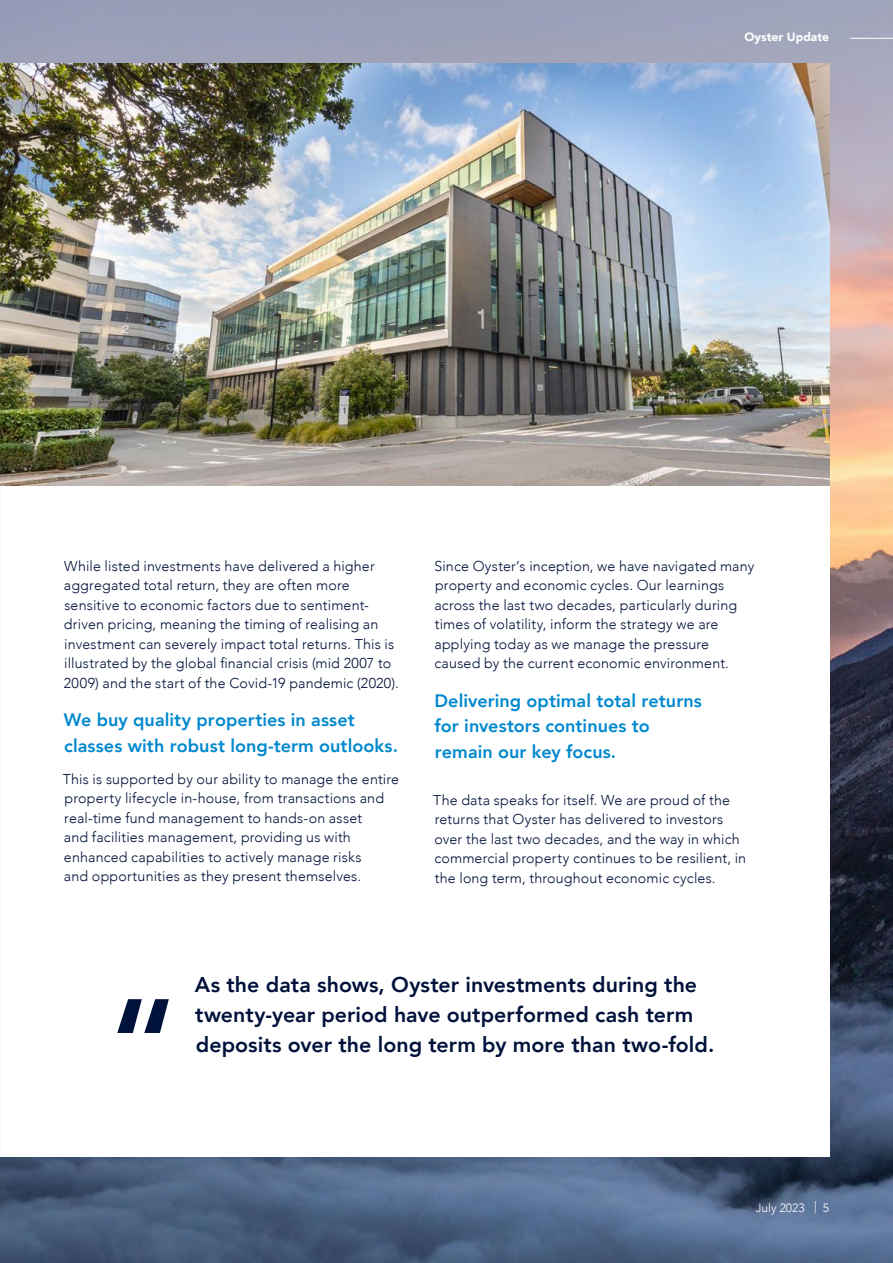
<style>
.page{position:relative;width:893px;height:1263px;background:#fff}
.page>*{position:absolute;margin:0;border:0;box-sizing:border-box;transform-origin:0 0}
.t1{font:800 128.1px "Avenir";color:#00113a}
.t2{font:800 21.3px/30.3px "Avenir";letter-spacing:.005em;color:#00113a}
.t3{font:800 18px/25.5px "Avenir";letter-spacing:.005em;color:#0088ce}
.t4{font:300 14.25px/19.5px "Avenir";letter-spacing:.01em;color:#00113a}
.t5{font:900 12px "Avenir";color:#fff}
.t6{font:300 12px "Avenir";color:#fff}
</style>
<div class="page">
<img style="left:0;top:0;width:893px;height:1263px">
<div style="left:0;top:64px;width:829px;height:1093px;background:#fff"></div>
<img style="left:0;top:64px;width:829px;height:422px">
<hr style="left:850px;top:38px;width:43px;height:1px;background:#fff">
<p class="t5" style="left:744px;top:27px;width:86px">Oyster Update</p>
<p class="t4" style="left:64px;top:556px;width:336px">While listed investments have delivered a higher aggregated total return, they are often more sensitive to economic factors due to sentiment&shy;driven pricing, meaning the timing of realising an investment can severely impact total returns. This is illustrated by the global financial crisis (mid 2007 to 2009) and the start of the Covid-19 pandemic (2020).</p>
<p class="t3" style="left:64px;top:707px;width:336px">We buy quality properties in asset classes with robust long-term outlooks.</p>
<p class="t4" style="left:63px;top:769px;width:338px">This is supported by our ability to manage the entire property lifecycle in-house, from transactions and real-time fund management to hands-on asset<br>and facilities management, providing us with enhanced capabilities to actively manage risks<br>and opportunities as they present themselves.</p>
<p class="t4" style="left:434px;top:556px;width:322px">Since Oyster’s inception, we have navigated many property and economic cycles. Our learnings across the last two decades, particularly during times of volatility, inform the strategy we are applying today as we manage the pressure caused by the current economic environment.</p>
<p class="t3" style="left:435px;top:688px;width:269px">Delivering optimal total returns for investors continues to remain our key focus.</p>
<p class="t4" style="left:433px;top:790px;width:314px">The data speaks for itself. We are proud of the returns that Oyster has delivered to investors over the last two decades, and the way in which commercial property continues to be resilient, in the long term, throughout economic cycles.</p>
<h1 class="t1" style="left:110px;top:945px;width:68px">“</h1>
<h2 class="t2" style="left:195px;top:969px;width:521px">As the data shows, Oyster investments during the twenty-year period have outperformed cash term deposits over the long term by more than two-fold.</h2>
<p class="t6" style="left:756px;top:1200px;width:75px">July 2023 | 5</p>
</div>
